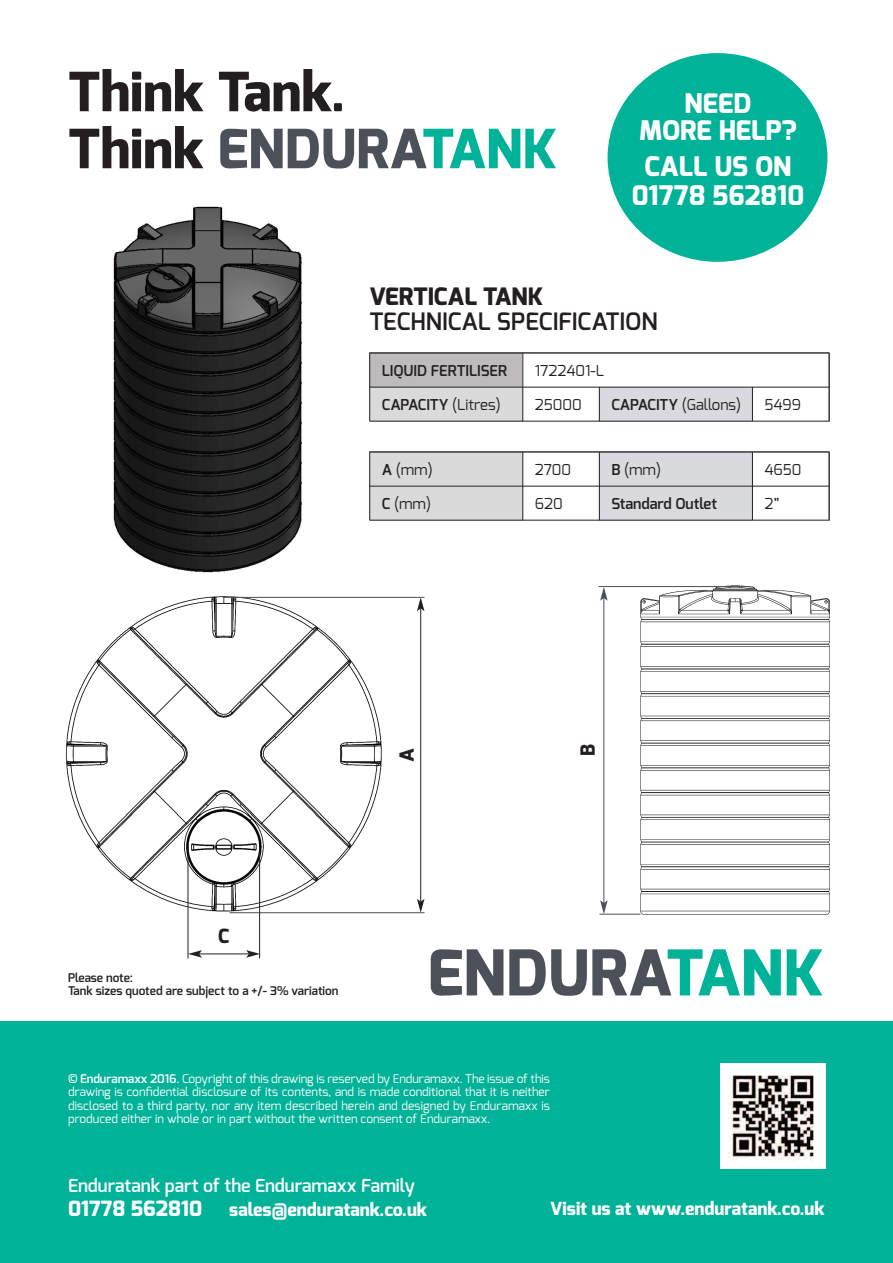
<style>
.page{position:relative;width:893px;height:1263px;background:#fff}
.page>*{position:absolute;margin:0;border:0;box-sizing:border-box;transform-origin:0 0}
.t1{font:800 63px "Exo";color:#4c5159}
.t2{font:800 54px/57px "Exo";color:#231f20}
.t3{font:800 27px/27px "Exo";color:#fff;text-align:center}
.t4{font:600 24px "Exo";color:#231f20}
.t5{font:800 24px "Exo";color:#231f20}
.t6{font:800 21px "Exo";color:#fff}
.t7{font:800 19.5px "Exo";color:#231f20}
.t8{font:800 18px "Exo";color:#fff}
.t9{font:600 18px "Exo";color:#fff}
.t10{font:15px "Exo";color:#231f20}
.t11{font:600 15px "Exo";color:#231f20}
.t12{font:12px/13.5px "Exo";color:#fff;text-align:justify}
.t13{font:600 12px/13.5px "Exo";color:#231f20}
.s1{color:#4c5159}
.s2{color:#00b297}
.s3{font-weight:400}
.s4{font-weight:600}
</style>
<div class="page">
<img style="left:625px;top:585px;width:205px;height:330px">
<div style="left:0;top:1021px;width:893px;height:242px;background:#00b297"></div>
<img style="left:65px;top:596px;width:326px;height:324px">
<img style="left:112px;top:206px;width:192px;height:367px">
<div style="left:608px;top:53px;width:219px;height:209px;background:#00b297;border-radius:50%"></div>
<div style="left:370px;top:353px;width:153px;height:34px;background:#bdbbbb"></div>
<div style="left:370px;top:387px;width:153px;height:34px;background:#dbdada"></div>
<div style="left:599px;top:387px;width:153px;height:34px;background:#d9dadd"></div>
<hr style="left:369px;top:353px;width:1px;height:68px;background:#231f20">
<hr style="left:523px;top:353px;width:1px;height:68px;background:#231f20">
<hr style="left:599px;top:387px;width:1px;height:34px;background:#231f20">
<hr style="left:752px;top:387px;width:1px;height:34px;background:#231f20">
<hr style="left:829px;top:353px;width:1px;height:68px;background:#231f20">
<hr style="left:370px;top:353px;width:459px;height:1px;background:#231f20">
<hr style="left:370px;top:387px;width:459px;height:1px;background:#231f20">
<hr style="left:370px;top:421px;width:459px;height:1px;background:#231f20">
<div style="left:370px;top:452px;width:153px;height:34px;background:#dbdada"></div>
<div style="left:599px;top:452px;width:153px;height:34px;background:#d9dadd"></div>
<div style="left:370px;top:486px;width:153px;height:34px;background:#dbdada"></div>
<div style="left:599px;top:486px;width:153px;height:34px;background:#d9dadd"></div>
<hr style="left:369px;top:452px;width:1px;height:68px;background:#231f20">
<hr style="left:523px;top:452px;width:1px;height:68px;background:#231f20">
<hr style="left:599px;top:452px;width:1px;height:68px;background:#231f20">
<hr style="left:752px;top:452px;width:1px;height:68px;background:#231f20">
<hr style="left:829px;top:452px;width:1px;height:68px;background:#231f20">
<hr style="left:370px;top:452px;width:459px;height:1px;background:#231f20">
<hr style="left:370px;top:486px;width:459px;height:1px;background:#231f20">
<hr style="left:370px;top:520px;width:459px;height:1px;background:#231f20">
<hr style="left:420px;top:608px;width:1px;height:293px;background:#231f20">
<svg style="left:417px;top:598px;width:7px;height:13px"></svg>
<svg style="left:417px;top:899px;width:7px;height:13px"></svg>
<hr style="left:230px;top:912px;width:195px;height:1px;background:#4c5159">
<hr style="left:223px;top:597px;width:202px;height:1px;background:#4c5159">
<hr style="left:603px;top:598px;width:1px;height:305px;background:#4c5159">
<svg style="left:600px;top:587px;width:8px;height:14px"></svg>
<svg style="left:600px;top:900px;width:8px;height:14px"></svg>
<hr style="left:599px;top:914px;width:41px;height:1px;background:#4c5159">
<hr style="left:598px;top:586px;width:150px;height:1px;background:#4c5159">
<hr style="left:199px;top:953px;width:50px;height:1px;background:#231f20">
<svg style="left:189px;top:950px;width:13px;height:8px"></svg>
<svg style="left:246px;top:950px;width:13px;height:8px"></svg>
<hr style="left:188px;top:847px;width:1px;height:111px;background:#231f20">
<hr style="left:259px;top:847px;width:1px;height:111px;background:#231f20">
<img style="left:721px;top:1064px;width:105px;height:104px">
<h2 class="t2" style="left:68px;top:69px;width:491px">Think Tank.<br>Think <span class="s1">ENDURA</span><span class="s2">TANK</span></h2>
<h3 class="t3" style="left:639px;top:92px;width:159px">NEED<br>MORE HELP?</h3>
<h3 class="t3" style="left:632px;top:155px;width:174px;line-height:28.2px">CALL US ON<br>01778 562810</h3>
<h3 class="t5" style="left:369px;top:286px;width:175px">VERTICAL TANK</h3>
<h3 class="t4" style="left:369px;top:311px;width:290px">TECHNICAL SPECIFICATION</h3>
<p class="t11" style="left:382px;top:364px;width:127px">LIQUID FERTILISER</p>
<p class="t10" style="left:535px;top:362px;width:71px">1722401-L</p>
<p class="t11" style="left:382px;top:398px;width:121px">CAPACITY <span class="s3">(Litres)</span></p>
<p class="t10" style="left:535px;top:396px;width:48px">25000</p>
<p class="t10" style="left:611px;top:396px;width:131px"><span class="s4">CAPACITY</span> (Gallons)</p>
<p class="t10" style="left:764px;top:396px;width:38px">5499</p>
<p class="t10" style="left:382px;top:461px;width:53px"><span class="s4">A</span> (mm)</p>
<p class="t10" style="left:535px;top:461px;width:38px">2700</p>
<p class="t10" style="left:611px;top:461px;width:51px"><span class="s4">B</span> (mm)</p>
<p class="t10" style="left:764px;top:461px;width:39px">4650</p>
<p class="t10" style="left:382px;top:495px;width:51px"><span class="s4">C</span> (mm)</p>
<p class="t10" style="left:535px;top:495px;width:29px">620</p>
<p class="t11" style="left:611px;top:497px;width:107px">Standard Outlet</p>
<p class="t10" style="left:764px;top:495px;width:17px">2”</p>
<h3 class="t7" style="left:399px;top:762px;width:15px;rotate:-90deg">A</h3>
<h3 class="t7" style="left:579px;top:756px;width:13px;rotate:-90deg">B</h3>
<h3 class="t7" style="left:218px;top:928px;width:13px">C</h3>
<p class="t13" style="left:68px;top:972px;width:272px">Please note:<br>Tank sizes quoted are subject to a +/- 3% variation</p>
<h1 class="t1" style="left:428px;top:946px;width:398px">ENDURA<span class="s2">TANK</span></h1>
<p class="t12" style="left:68px;top:1072px;width:483px"><span class="s4">© Enduramaxx 2016</span>. Copyright of this drawing is reserved by Enduramaxx. The issue of this drawing is confidential disclosure of its contents, and is made conditional that it is neither disclosed to a third party, nor any item described herein and designed by Enduramaxx is produced either in whole or in part without the written consent of Enduramaxx.</p>
<h3 class="t9" style="left:68px;top:1178px;width:348px">Enduratank part of the Enduramaxx Family</h3>
<h3 class="t6" style="left:68px;top:1200px;width:136px">01778 562810</h3>
<h3 class="t8" style="left:229px;top:1202px;width:200px">sales@enduratank.co.uk</h3>
<h3 class="t8" style="left:550px;top:1201px;width:276px">Visit us at www.enduratank.co.uk</h3>
</div>
